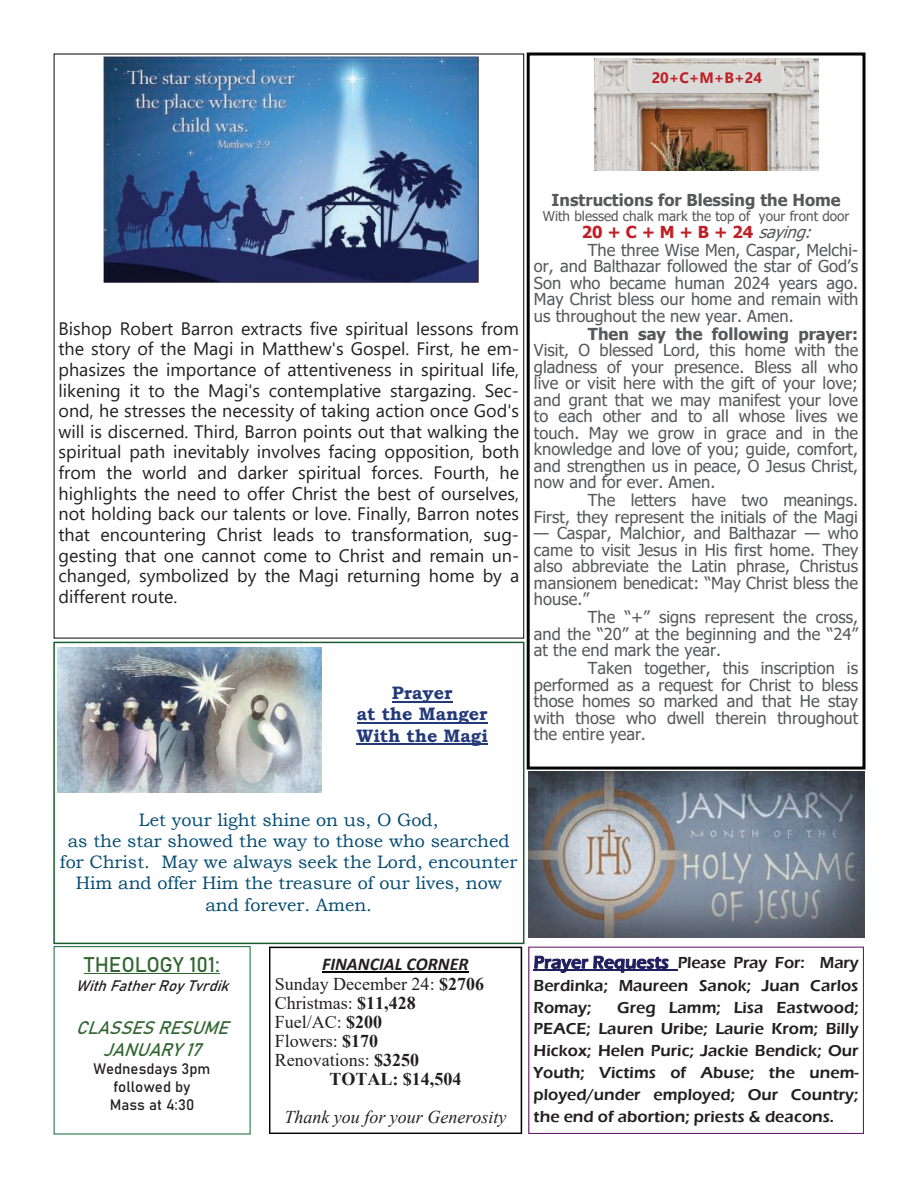
<style>
.page{position:relative;width:918px;height:1188px;background:#fff}
.page>*{position:absolute;margin:0;border:0;box-sizing:border-box;transform-origin:0 0}
.t1{font:700 21px "Bahnschrift";color:#336632}
.t2{font:18px/20.5px "Segoe UI";color:#231f20;text-align:justify}
.t3{font:18px/21.1px "Bookman Old Style";color:#054c72;text-align:center}
.t4{font:18px/19px "Times New Roman";color:#231f20}
.t5{font:700 18px/21.1px "Bookman Old Style";color:#233a7a;text-align:center}
.t6{font:italic 18px "Times New Roman";color:#231f20}
.t7{font:italic 700 18px/21.6px "Bahnschrift";color:#336632;text-align:center}
.t8{font:italic 700 18px "Calibri";color:#231f20}
.t9{font:700 18px "Times New Roman";color:#231f20}
.t10{font:16.5px/16.5px "Tahoma";color:#57585a;text-align:justify}
.t11{font:16.5px/21.8px "Eras Demi ITC";color:#231f20;text-align:justify}
.t12{font:700 16.5px "Tahoma";color:#57585a}
.t13{font:700 16.5px "Tahoma";color:#c02025}
.t14{font:700 15px/18px "Bahnschrift";color:#231f20;text-align:center}
.t15{font:italic 700 15px "Bahnschrift";color:#231f20}
.t16{font:700 15px "Segoe UI";color:#c02025}
.t17{font:13.5px "Tahoma";color:#57585a}
.s1{font-weight:400;font-style:italic;color:#57585a}
.s2{font-weight:700}
.s3{font-size:18px;color:#201e5e}
</style>
<div class="page">
<svg style="left:528px;top:947px;width:336px;height:187px"></svg>
<hr style="left:534px;top:970px;width:144px;height:1px;background:#211e5f">
<hr style="left:84px;top:973px;width:136px;height:1px;background:#346632">
<svg style="left:269px;top:947px;width:253px;height:187px"></svg>
<hr style="left:322px;top:972px;width:147px;height:1px;background:#040503">
<img style="left:528px;top:772px;width:336px;height:165px">
<div style="left:53px;top:642px;width:471px;height:302px;border:2px solid #165e30"></div>
<hr style="left:392px;top:701px;width:60px;height:2px;background:#233a7a">
<hr style="left:357px;top:723px;width:131px;height:1px;background:#233a7a">
<hr style="left:356px;top:744px;width:132px;height:1px;background:#233a7a">
<div style="left:527px;top:52px;width:339px;height:718px;border:3px solid #040503"></div>
<img style="left:594px;top:59px;width:224px;height:111px">
<div style="left:632px;top:65px;width:150px;height:28px;background:#d9d9d8"></div>
<img style="left:58px;top:648px;width:264px;height:144px">
<img style="left:104px;top:57px;width:375px;height:226px">
<p class="t16" style="left:652px;top:66px;width:112px">20+C+M+B+24</p>
<p class="t2" style="left:59px;top:317px;width:462px">Bishop Robert Barron extracts five spiritual lessons from the story of the Magi in Matthew's Gospel. First, he em&shy;phasizes the importance of attentiveness in spiritual life, likening it to the Magi's contemplative stargazing. Sec&shy;ond, he stresses the necessity of taking action once God's will is discerned. Third, Barron points out that walking the spiritual path inevitably involves facing opposition, both from the world and darker spiritual forces. Fourth, he highlights the need to offer Christ the best of ourselves, not holding back our talents or love. Finally, Barron notes that encountering Christ leads to transformation, sug&shy;gesting that one cannot come to Christ and remain un&shy;changed, symbolized by the Magi returning home by a different route.</p>
<p class="t5" style="left:356px;top:682px;width:133px">Prayer<br>at the Manger<br>With the Magi</p>
<p class="t12" style="left:552px;top:190px;width:291px">Instructions for Blessing the Home</p>
<p class="t17" style="left:543px;top:207px;width:308px">With blessed chalk mark the top of your front door</p>
<p class="t13" style="left:582px;top:221px;width:237px">2 0 + C + M + B + 2 4 <span class="s1">saying:</span></p>
<p class="t10" style="left:588px;top:241px;width:272px">The three Wise Men, Caspar, Melchi-</p>
<p class="t10" style="left:534px;top:258px;width:326px">or, and Balthazar followed the star of God’s</p>
<p class="t10" style="left:534px;top:274px;width:326px">Son who became human 2024 years ago.</p>
<p class="t10" style="left:534px;top:290px;width:326px">May Christ bless our home and remain with</p>
<p class="t10" style="left:534px;top:307px;width:261px">us throughout the new year. Amen.</p>
<p class="t12" style="left:588px;top:323px;width:272px">Then say the following prayer:</p>
<p class="t10" style="left:534px;top:342px;width:326px">Visit, O blessed Lord, this home with the gladness of your presence. Bless all who live or visit here with the gift of your love; and grant that we may manifest your love to each other and to all whose lives we touch. May we grow in grace and in the knowledge and love of you; guide, comfort, and strengthen us in peace, O Jesus Christ, now and for ever. Amen.</p>
<p class="t10" style="left:534px;top:492px;width:326px;text-align:right">The letters have two meanings.<br>First, they represent the initials of the Magi</p>
<p class="t10" style="left:534px;top:524px;width:326px">— Caspar, Malchior, and Balthazar — who came to visit Jesus in His first home. They also abbreviate the Latin phrase, Christus mansionem benedicat: “May Christ bless the house.”</p>
<p class="t10" style="left:534px;top:609px;width:326px;text-indent:54px">The “+” signs represent the cross, and the “20” at the beginning and the “24” at the end mark the year.</p>
<p class="t10" style="left:534px;top:659px;width:326px;text-indent:54px">Taken together, this inscription is performed as a request for Christ to bless those homes so marked and that He stay with those who dwell therein throughout the entire year.</p>
<p class="t3" style="left:60px;top:809px;width:459px">Let your light shine on us, O God,<br>as the star showed the way to those who searched for Christ. May we always seek the Lord, encounter Him and offer Him the treasure of our lives, now and forever. Amen.</p>
<p class="t1" style="left:84px;top:951px;width:137px">THEOLOGY 101:</p>
<p class="t15" style="left:76px;top:976px;width:160px">WithFatherRoyTvrdik</p>
<p class="t7" style="left:76px;top:1016px;width:161px">CLASSESRESUME<br>JANUARY17</p>
<p class="t14" style="left:93px;top:1059px;width:119px">Wednesdays 3pm followed by<br>Mass at 4:30</p>
<p class="t8" style="left:322px;top:956px;width:148px">FINANCIAL CORNER</p>
<p class="t4" style="left:275px;top:974px;width:211px">Sunday December 24: <span class="s2">$2706<br></span>Christmas: <span class="s2">$11,428<br></span>Fuel/AC: <span class="s2">$200<br></span>Flowers: <span class="s2">$170<br></span>Renovations: <span class="s2">$3250</span></p>
<p class="t9" style="left:329px;top:1068px;width:134px">TOTAL: $14,504</p>
<p class="t6" style="left:284px;top:1107px;width:223px">Thank you for your Generosity</p>
<p class="t11" style="left:534px;top:952px;width:327px;line-height:22.2px"><span class="s3">Prayer Requests</span> Please Pray For: Mary Berdinka; Maureen Sanok; Juan Carlos Romay;</p>
<p class="t11" style="left:534px;top:996px;width:327px;text-indent:84px">Greg Lamm; Lisa Eastwood; PEACE; Lauren Uribe; Laurie Krom; Billy Hickox; Helen Puric; Jackie Bendick; Our Youth; Victims of Abuse; the unem&shy;ployed/under employed; Our Country; the end of abortion; priests &amp; deacons.</p>
</div>
